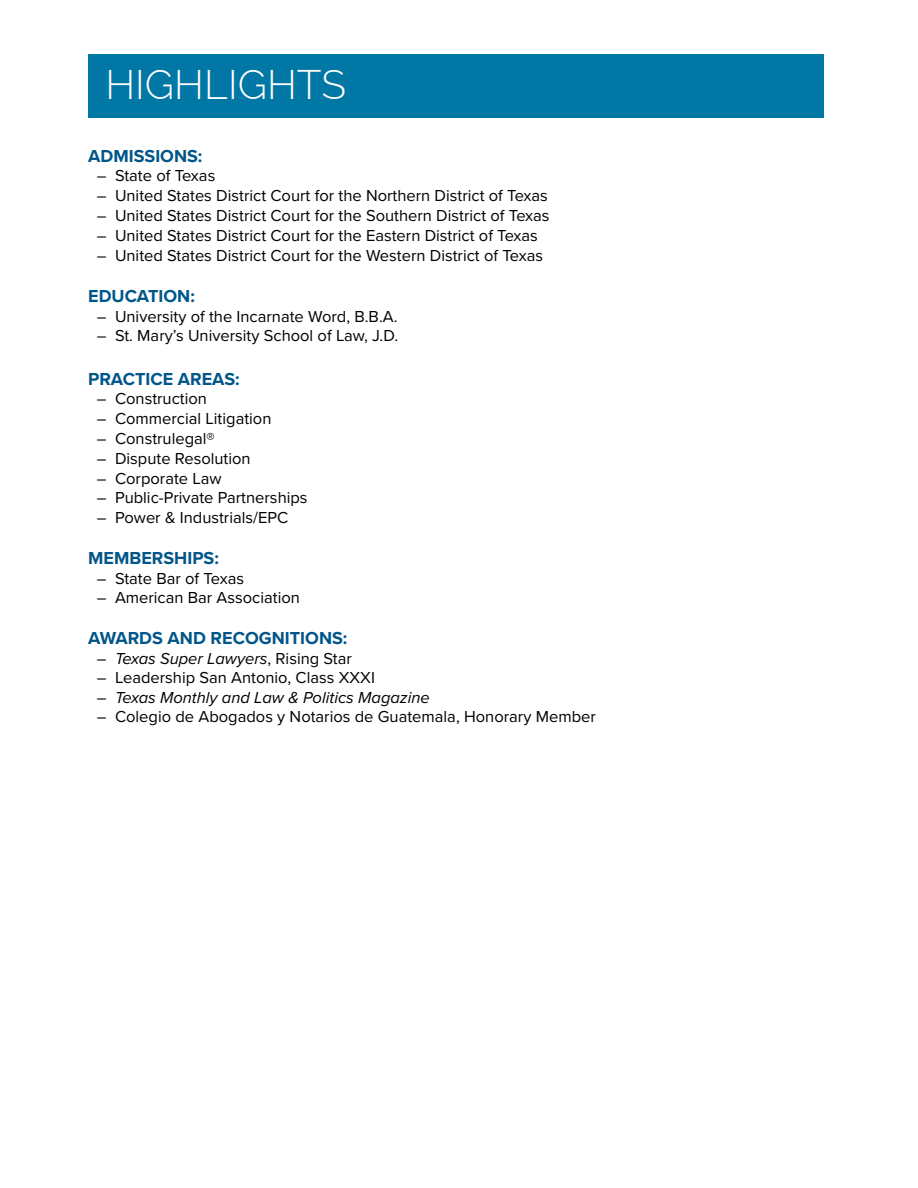
<style>
.page{position:relative;width:918px;height:1188px;background:#fff}
.page>*{position:absolute;margin:0;border:0;box-sizing:border-box;transform-origin:0 0}
.t1{font:300 40.5px "Raleway";color:#fff}
.t2{font:700 18px "Proxima Nova";color:#005589}
.t3{font:16.5px "Proxima Nova";color:#000}
.t4{font:italic 16.5px "Proxima Nova";color:#000}
.s1{font-style:normal}
</style>
<div class="page">
<div style="left:88px;top:54px;width:736px;height:63px;background:#0077a4"></div>
<h1 class="t1" style="left:105px;top:61px;width:242px">HIGHLIGHTS</h1>
<p class="t2" style="left:88px;top:145px;width:116px">ADMISSIONS:</p>
<p class="t3" style="left:97px;top:166px;width:120px">– State of Texas</p>
<p class="t3" style="left:97px;top:186px;width:453px">– United States District Court for the Northern District of Texas</p>
<p class="t3" style="left:97px;top:206px;width:454px">– United States District Court for the Southern District of Texas</p>
<p class="t3" style="left:97px;top:225px;width:443px">– United States District Court for the Eastern District of Texas</p>
<p class="t3" style="left:97px;top:245px;width:448px">– United States District Court for the Western District of Texas</p>
<p class="t2" style="left:88px;top:285px;width:108px">EDUCATION:</p>
<p class="t3" style="left:97px;top:306px;width:302px">– University of the Incarnate Word, B.B.A.</p>
<p class="t3" style="left:97px;top:326px;width:303px">– St. Mary’s University School of Law, J.D.</p>
<p class="t2" style="left:88px;top:368px;width:153px">PRACTICE AREAS:</p>
<p class="t3" style="left:97px;top:389px;width:112px">– Construction</p>
<p class="t3" style="left:97px;top:409px;width:176px">– Commercial Litigation</p>
<p class="t3" style="left:97px;top:429px;width:120px">– Construlegal®</p>
<p class="t3" style="left:97px;top:448px;width:156px">– Dispute Resolution</p>
<p class="t3" style="left:97px;top:468px;width:126px">– Corporate Law</p>
<p class="t3" style="left:97px;top:488px;width:212px">– Public-Private Partnerships</p>
<p class="t3" style="left:97px;top:508px;width:193px">– Power &amp; Industrials/EPC</p>
<p class="t2" style="left:88px;top:548px;width:132px">MEMBERSHIPS:</p>
<p class="t3" style="left:97px;top:568px;width:149px">– State Bar of Texas</p>
<p class="t3" style="left:97px;top:588px;width:205px">– American Bar Association</p>
<p class="t2" style="left:88px;top:628px;width:261px">AWARDS AND RECOGNITIONS:</p>
<p class="t4" style="left:97px;top:648px;width:257px"><span class="s1">–</span> Texas Super Lawyers<span class="s1">, Rising Star</span></p>
<p class="t3" style="left:97px;top:668px;width:280px">– Leadership San Antonio, Class XXXI</p>
<p class="t4" style="left:97px;top:688px;width:335px"><span class="s1">–</span> Texas Monthly and Law &amp; Politics Magazine</p>
<p class="t3" style="left:97px;top:707px;width:501px">– Colegio de Abogados y Notarios de Guatemala, Honorary Member</p>
</div>
